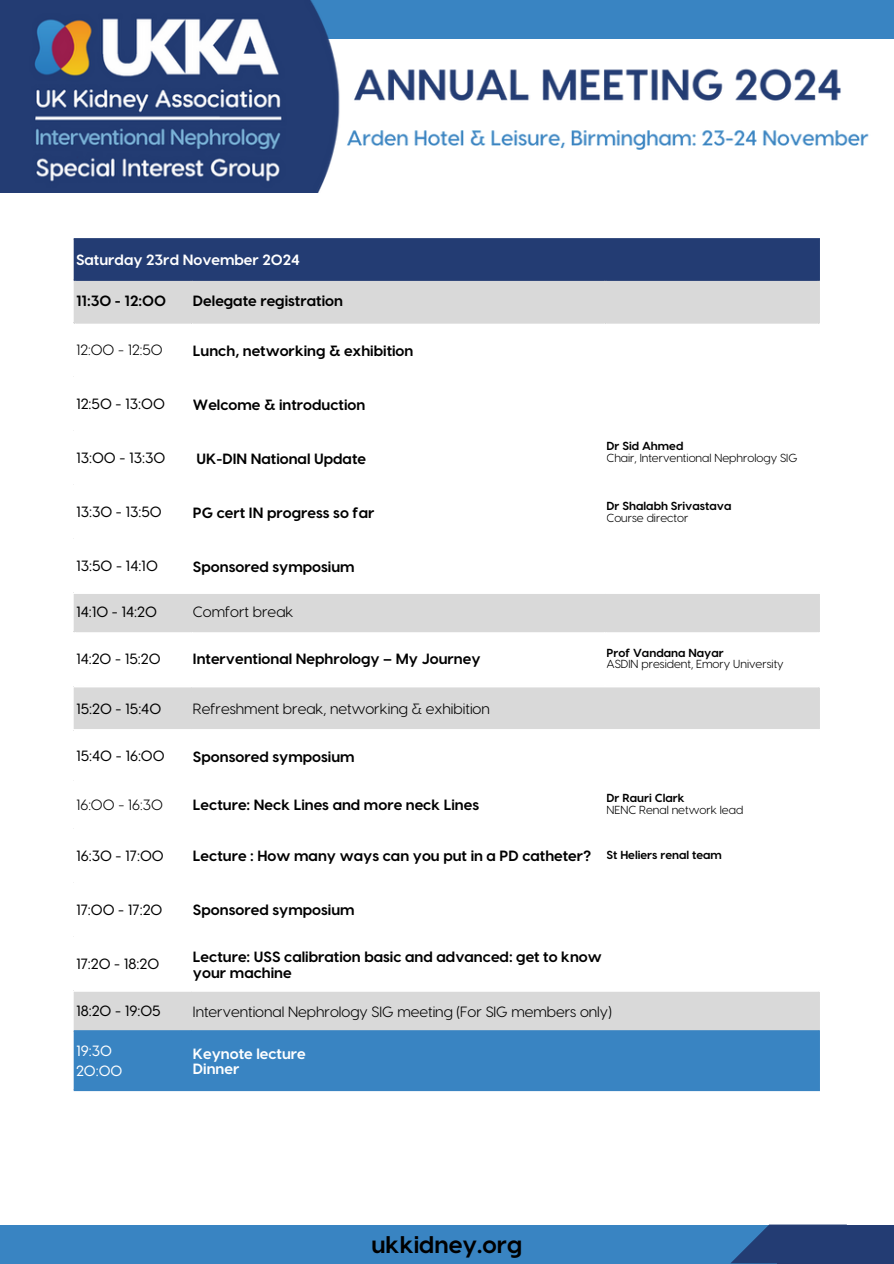
<style>
.page{position:relative;width:894px;height:1264px;background:#fff}
.page>*{position:absolute;margin:0;border:0;box-sizing:border-box;transform-origin:0 0}
.t1{font:700 23.85px "Visby CF";color:#000}
.t2{font:700 14.85px/15.6px "Visby CF";color:#000}
.t3{font:500 14.85px "Visby CF";color:#000}
.t4{font:14.85px "Visby CF";color:#000}
.t5{font:700 14.85px "Visby CF";color:#fff}
.t6{font:500 14.85px "Visby CF";color:#fff}
.t7{font:11.7px "Visby CF";color:#000}
.t8{font:700 11.7px "Visby CF";color:#000}
</style>
<div class="page">
<div style="left:0;top:1224px;width:776px;height:39px;background:#3984c2"></div>
<svg style="left:730px;top:1224px;width:46px;height:39px"></svg>
<div style="left:776px;top:1224px;width:116px;height:39px;background:#233c73"></div>
<div style="left:75px;top:239px;width:743px;height:41px;background:#233c73"></div>
<svg style="left:76px;top:281px;width:741px;height:749px"></svg>
<svg style="left:76px;top:731px;width:741px;height:48px"></svg>
<div style="left:76px;top:1032px;width:741px;height:56px;background:#3984c2"></div>
<hr style="left:74px;top:240px;width:2px;height:38px;background:#233c73">
<hr style="left:817px;top:240px;width:2px;height:38px;background:#233c73">
<hr style="left:74px;top:238px;width:745px;height:2px;background:#233c73">
<hr style="left:74px;top:278px;width:745px;height:3px;background:#233c73">
<hr style="left:74px;top:281px;width:2px;height:40px;background:#d9d9d9">
<hr style="left:74px;top:594px;width:2px;height:36px;background:#d9d9d9">
<hr style="left:74px;top:687px;width:2px;height:42px;background:#d9d9d9">
<hr style="left:74px;top:991px;width:2px;height:39px;background:#d9d9d9">
<hr style="left:190px;top:281px;width:3px;height:40px;background:#d9d9d9">
<hr style="left:190px;top:594px;width:3px;height:36px;background:#d9d9d9">
<hr style="left:190px;top:687px;width:3px;height:42px;background:#d9d9d9">
<hr style="left:190px;top:991px;width:3px;height:39px;background:#d9d9d9">
<hr style="left:604px;top:281px;width:2px;height:40px;background:#d9d9d9">
<hr style="left:604px;top:594px;width:2px;height:36px;background:#d9d9d9">
<hr style="left:817px;top:281px;width:2px;height:40px;background:#d9d9d9">
<hr style="left:817px;top:594px;width:2px;height:36px;background:#d9d9d9">
<hr style="left:817px;top:687px;width:2px;height:42px;background:#d9d9d9">
<hr style="left:817px;top:991px;width:2px;height:39px;background:#d9d9d9">
<hr style="left:74px;top:321px;width:745px;height:3px;background:#d9d9d9">
<hr style="left:74px;top:630px;width:745px;height:2px;background:#d9d9d9">
<hr style="left:190px;top:324px;width:3px;height:267px;background:#fff">
<hr style="left:190px;top:632px;width:3px;height:53px;background:#fff">
<hr style="left:190px;top:731px;width:3px;height:258px;background:#fff">
<hr style="left:604px;top:324px;width:2px;height:267px;background:#fff">
<hr style="left:604px;top:632px;width:2px;height:53px;background:#fff">
<hr style="left:604px;top:731px;width:2px;height:258px;background:#fff">
<hr style="left:74px;top:375px;width:745px;height:3px;background:#fff">
<hr style="left:74px;top:429px;width:745px;height:3px;background:#fff">
<hr style="left:74px;top:483px;width:745px;height:3px;background:#fff">
<hr style="left:74px;top:537px;width:745px;height:3px;background:#fff">
<hr style="left:74px;top:591px;width:745px;height:3px;background:#fff">
<hr style="left:74px;top:685px;width:745px;height:2px;background:#fff">
<hr style="left:74px;top:729px;width:745px;height:2px;background:#fff">
<hr style="left:74px;top:779px;width:745px;height:3px;background:#fff">
<hr style="left:74px;top:827px;width:745px;height:3px;background:#fff">
<hr style="left:74px;top:881px;width:745px;height:2px;background:#fff">
<hr style="left:74px;top:935px;width:745px;height:2px;background:#fff">
<hr style="left:74px;top:989px;width:745px;height:2px;background:#fff">
<hr style="left:74px;top:1032px;width:2px;height:56px;background:#3984c2">
<hr style="left:190px;top:1032px;width:3px;height:56px;background:#3984c2">
<hr style="left:604px;top:1032px;width:2px;height:56px;background:#3984c2">
<hr style="left:817px;top:1032px;width:2px;height:56px;background:#3984c2">
<hr style="left:74px;top:1030px;width:745px;height:2px;background:#3984c2">
<hr style="left:74px;top:1088px;width:745px;height:3px;background:#3984c2">
<img style="left:0;top:0;width:892px;height:192px">
<p class="t5" style="left:76px;top:250px;width:225px">Saturday 23rd November 2024</p>
<p class="t2" style="left:76px;top:292px;width:91px">11:30 - 12:00</p>
<p class="t2" style="left:193px;top:292px;width:151px">Delegate registration</p>
<p class="t4" style="left:76px;top:340px;width:88px">12:00 - 12:50</p>
<p class="t2" style="left:193px;top:342px;width:222px">Lunch, networking &amp; exhibition</p>
<p class="t3" style="left:76px;top:394px;width:90px">12:50 - 13:00</p>
<p class="t2" style="left:193px;top:396px;width:174px">Welcome &amp; introduction</p>
<p class="t3" style="left:76px;top:448px;width:91px">13:00 - 13:30</p>
<p class="t2" style="left:196px;top:450px;width:171px">UK-DIN National Update</p>
<p class="t3" style="left:76px;top:502px;width:87px">13:30 - 13:50</p>
<p class="t2" style="left:193px;top:504px;width:183px">PG cert IN progress so far</p>
<p class="t3" style="left:76px;top:556px;width:83px">13:50 - 14:10</p>
<p class="t2" style="left:193px;top:558px;width:163px">Sponsored symposium</p>
<p class="t3" style="left:76px;top:602px;width:82px">14:10 - 14:20</p>
<p class="t4" style="left:193px;top:602px;width:102px">Comfort break</p>
<p class="t3" style="left:76px;top:649px;width:86px">14:20 - 15:20</p>
<p class="t2" style="left:193px;top:650px;width:289px">Interventional Nephrology – My Journey</p>
<p class="t3" style="left:76px;top:698px;width:87px">15:20 - 15:40</p>
<p class="t4" style="left:193px;top:698px;width:298px">Refreshment break, networking &amp; exhibition</p>
<p class="t3" style="left:76px;top:745px;width:90px">15:40 - 16:00</p>
<p class="t2" style="left:193px;top:747px;width:163px">Sponsored symposium</p>
<p class="t4" style="left:76px;top:795px;width:88px">16:00 - 16:30</p>
<p class="t2" style="left:193px;top:796px;width:287px">Lecture: Neck Lines and more neck Lines</p>
<p class="t8" style="left:606px;top:438px;width:78px">Dr Sid Ahmed</p>
<p class="t7" style="left:606px;top:450px;width:192px">Chair, Interventional Nephrology SIG</p>
<p class="t8" style="left:606px;top:498px;width:126px">Dr Shalabh Srivastava</p>
<p class="t7" style="left:606px;top:510px;width:83px">Course director</p>
<p class="t8" style="left:606px;top:644px;width:119px">Prof Vandana Nayar</p>
<p class="t7" style="left:606px;top:656px;width:179px">ASDIN president, Emory University</p>
<p class="t8" style="left:606px;top:790px;width:80px">Dr Rauri Clark</p>
<p class="t7" style="left:606px;top:802px;width:138px">NENC Renal network lead</p>
<p class="t3" style="left:76px;top:846px;width:89px">16:30 - 17:00</p>
<p class="t2" style="left:193px;top:847px;width:400px">Lecture : How many ways can you put in a PD catheter?</p>
<p class="t8" style="left:606px;top:847px;width:117px">St Heliers renal team</p>
<p class="t3" style="left:76px;top:900px;width:88px">17:00 - 17:20</p>
<p class="t2" style="left:193px;top:901px;width:163px">Sponsored symposium</p>
<p class="t3" style="left:76px;top:953px;width:85px">17:20 - 18:20</p>
<p class="t2" style="left:193px;top:948px;width:410px">Lecture: USS calibration basic and advanced: get to know your machine</p>
<p class="t3" style="left:76px;top:1001px;width:86px">18:20 - 19:05</p>
<p class="t4" style="left:193px;top:1002px;width:420px">Interventional Nephrology SIG meeting (For SIG members only)</p>
<p class="t6" style="left:76px;top:1040px;width:37px">19:30</p>
<p class="t6" style="left:76px;top:1061px;width:48px">20:00</p>
<p class="t5" style="left:193px;top:1043px;width:114px">Keynote lecture</p>
<p class="t5" style="left:193px;top:1059px;width:48px">Dinner</p>
<h1 class="t1" style="left:371px;top:1229px;width:152px">ukkidney.org</h1>
</div>
